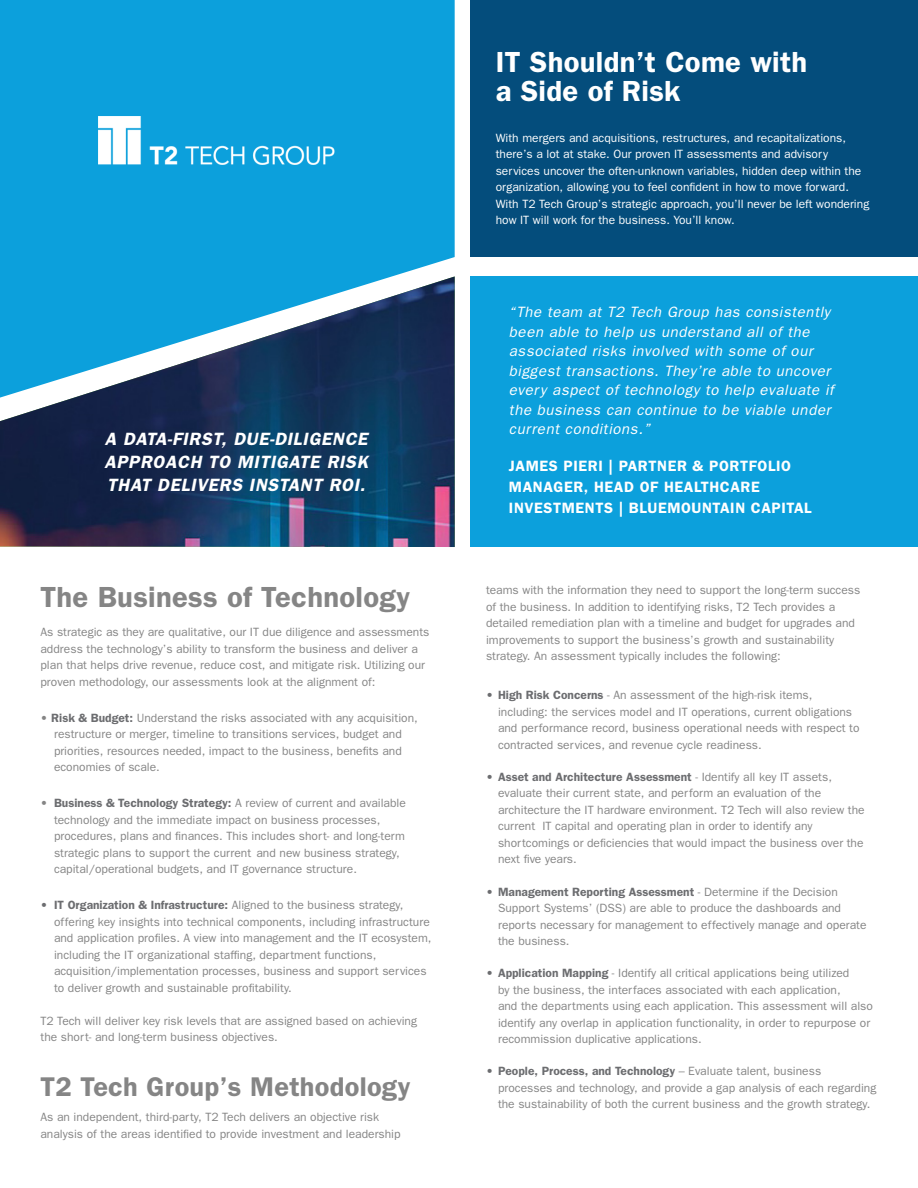
<style>
.page{position:relative;width:918px;height:1188px;background:#fff}
.page>*{position:absolute;margin:0;border:0;box-sizing:border-box;transform-origin:0 0}
.PARAGRAPH_HEADERS{font:600 29.25px/29.2px "Franklin Gothic";letter-spacing:.01em;color:#fff}
.PARAGRAPH_HEADERS-2{font:600 29.25px "Franklin Gothic";letter-spacing:.01em;color:#858585}
.BODY{font:600 27.15px "Franklin Gothic";letter-spacing:.01em;color:#858585}
.QUOTE__OR_CALL-OUT{font:italic 600 17.85px/23px "Franklin Gothic";letter-spacing:.04em;color:#fff;text-align:justify}
.QUOTE__OR_CALL-OUT-2{font:italic 15px/19.5px "Franklin Gothic";letter-spacing:.04em;color:#fff}
.QUOTE__OR_CALL-OUT-3{font:600 15px/21px "Franklin Gothic";letter-spacing:.04em;color:#fff}
.BODY-2{font:12px/16.5px "Franklin Gothic";color:#858585}
.BODY-3{font:12px/16.5px "Franklin Gothic";color:#fff}
.s1{font-weight:600;color:#6c6d70}
</style>
<div class="page">
<div style="left:470px;top:0;width:448px;height:257px;background:#044d7c"></div>
<div style="left:0;top:0;width:455px;height:276px;background:#0ca0dc"></div>
<img style="left:98px;top:117px;width:236px;height:47px">
<img style="left:0;top:276px;width:455px;height:271px">
<div style="left:470px;top:276px;width:448px;height:271px;background:#0ca0dc"></div>
<p class="QUOTE__OR_CALL-OUT" style="left:104px;top:428px;width:265px">A DATA-FIRST, DUE-DILIGENCE APPROACH TO MITIGATE RISK THAT DELIVERS INSTANT ROI.</p>
<p class="PARAGRAPH_HEADERS-2" style="left:41px;top:580px;width:371px">The Business of Technology</p>
<p class="BODY-2" style="left:41px;top:624px;width:390px">As strategic as they are qualitative, our IT due diligence and assessments address the technology’s ability to transform the business and deliver a plan that helps drive revenue, reduce cost, and mitigate risk. Utilizing our proven methodology, our assessments look at the alignment of:</p>
<p class="BODY-2" style="left:54px;top:710px;width:365px;text-indent:-14px">• <span class="s1">Risk &amp; Budget:</span> Understand the risks associated with any acquisition, restructure or merger, timeline to transitions services, budget and priorities, resources needed, impact to the business, benefits and economies of scale.</p>
<p class="BODY-2" style="left:54px;top:795px;width:353px;text-indent:-14px">• <span class="s1">Business &amp; Technology Strategy:</span> A review of current and available technology and the immediate impact on business processes, procedures, plans and finances. This includes short- and long-term strategic plans to support the current and new business strategy, capital/operational budgets, and IT governance structure.</p>
<p class="BODY-2" style="left:54px;top:897px;width:379px;text-indent:-14px"><span class="s1">• IT Organization &amp; Infrastructure:</span> Aligned to the business strategy, offering key insights into technical components, including infrastructure and application profiles. A view into management and the IT ecosystem, including the IT organizational staffing, department functions, acquisition/implementation processes, business and support services to deliver growth and sustainable profitability.</p>
<p class="BODY-2" style="left:41px;top:1013px;width:378px">T2 Tech will deliver key risk levels that are assigned based on achieving the short- and long-term business objectives.</p>
<p class="BODY" style="left:41px;top:1070px;width:371px">T2 Tech Group’s Methodology</p>
<p class="BODY-2" style="left:41px;top:1109px;width:362px">As an independent, third-party, T2 Tech delivers an objective risk analysis of the areas identified to provide investment and leadership</p>
<p class="PARAGRAPH_HEADERS" style="left:496px;top:47px;width:313px">IT Shouldn’t Come with a Side of Risk</p>
<p class="BODY-3" style="left:496px;top:129px;width:375px">With mergers and acquisitions, restructures, and recapitalizations, there’s a lot at stake. Our proven IT assessments and advisory services uncover the often-unknown variables, hidden deep within the organization, allowing you to feel confident in how to move forward.<br>With T2 Tech Group’s strategic approach, you’ll never be left wondering how IT will work for the business. You’ll know.</p>
<p class="QUOTE__OR_CALL-OUT-2" style="left:509px;top:302px;width:326px">“The team at T2 Tech Group has consistently been able to help us understand all of the associated risks involved with some of our biggest transactions. They’re able to uncover every aspect of technology to help evaluate if the business can continue to be viable under current conditions.”</p>
<p class="QUOTE__OR_CALL-OUT-3" style="left:509px;top:455px;width:304px">JAMES PIERI | PARTNER &amp; PORTFOLIO<br>MANAGER, HEAD OF HEALTHCARE<br>INVESTMENTS | BLUEMOUNTAIN CAPITAL</p>
<p class="BODY-2" style="left:486px;top:582px;width:376px">teams with the information they need to support the long-term success of the business. In addition to identifying risks, T2 Tech provides a detailed remediation plan with a timeline and budget for upgrades and improvements to support the business’s growth and sustainability strategy. An assessment typically includes the following:</p>
<p class="BODY-2" style="left:498px;top:687px;width:363px;text-indent:-12px"><span class="s1">• High Risk Concerns</span> - An assessment of the high-risk items, including: the services model and IT operations, current obligations and performance record, business operational needs with respect to contracted services, and revenue cycle readiness.</p>
<p class="BODY-2" style="left:498px;top:769px;width:368px;text-indent:-12px"><span class="s1">• Asset and Architecture Assessment</span> - Identify all key IT assets, evaluate their current state, and perform an evaluation of the architecture the IT hardware environment. T2 Tech will also review the current IT capital and operating plan in order to identify any shortcomings or deficiencies that would impact the business over the next five years.</p>
<p class="BODY-2" style="left:498px;top:883px;width:370px;text-indent:-12px"><span class="s1">• Management Reporting Assessment</span> - Determine if the Decision Support Systems’ (DSS) are able to produce the dashboards and reports necessary for management to effectively manage and operate the business.</p>
<p class="BODY-2" style="left:498px;top:965px;width:376px;text-indent:-12px"><span class="s1">• Application Mapping</span> - Identify all critical applications being utilized<br>by the business, the interfaces associated with each application,<br>and the departments using each application. This assessment will also identify any overlap in application functionality, in order to repurpose or recommission duplicative applications.</p>
<p class="BODY-2" style="left:498px;top:1063px;width:380px;text-indent:-12px"><span class="s1">• People, Process, and Technology</span> – Evaluate talent, business processes and technology, and provide a gap analysis of each regarding the sustainability of both the current business and the growth strategy.</p>
</div>
